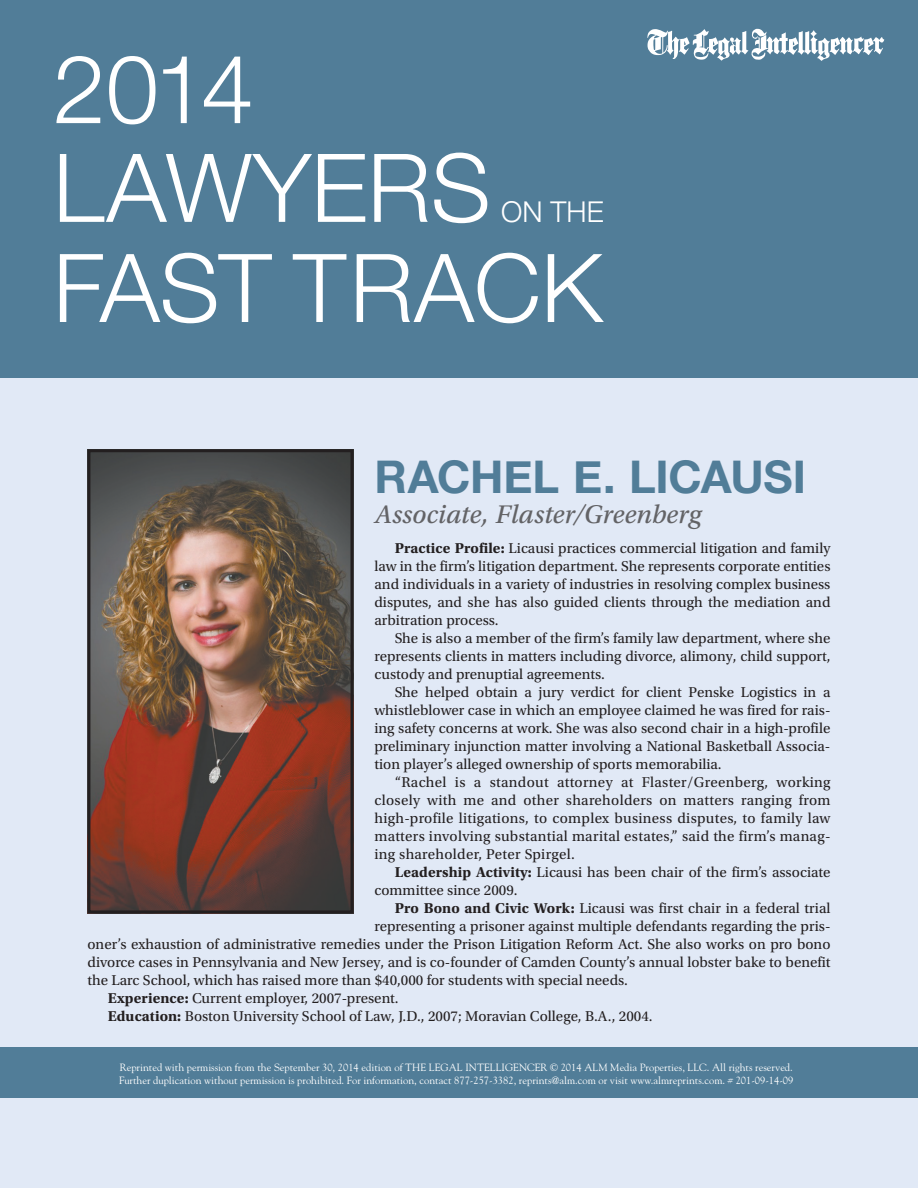
<style>
.page{position:relative;width:918px;height:1188px;background:#e1e9f6}
.page>*{position:absolute;margin:0;border:0;box-sizing:border-box;transform-origin:0 0}
.t1{font:300 95.1px/98.7px "Helvetica Neue";color:#fff}
.t2{font:700 45px "Helvetica Neue";letter-spacing:-.005em;color:#517d98}
.t3{font:300 28.65px "Helvetica Neue";color:#fff}
.t4{font:27px "Utopia Std Capt It";color:#636366}
.t5{font:15px/18px "Utopia Std";color:#231f20;text-align:justify}
.t6{font:10.5px/13.5px "Goudy Std";color:#fff}
.s1{font-weight:700}
</style>
<div class="page">
<div style="left:0;top:0;width:918px;height:378px;background:#517d98"></div>
<img style="left:91px;top:453px;width:258px;height:456px">
<div style="left:87px;top:449px;width:266px;height:464px;border:3px solid #231f20"></div>
<svg style="left:647px;top:29px;width:237px;height:32px"></svg>
<div style="left:0;top:1047px;width:918px;height:51px;background:#517d98"></div>
<h1 class="t1" style="left:53px;top:34px;width:439px">2014<br>LAWYERS</h1>
<h3 class="t3" style="left:501px;top:189px;width:104px">ON THE</h3>
<h1 class="t1" style="left:53px;top:233px;width:551px">FAST TRACK</h1>
<h2 class="t2" style="left:374px;top:442px;width:433px">RACHEL E. LICAUSI</h2>
<h3 class="t4" style="left:374px;top:499px;width:328px">Associate, Flaster/Greenberg</h3>
<p class="t5" style="left:374px;top:539px;width:458px;text-indent:20px"><span class="s1">Practice Profile:</span> Licausi practices commercial litigation and family law in the firm’s litigation department. She represents corporate entities and individuals in a variety of industries in resolving complex business disputes, and she has also guided clients through the mediation and arbitration process.</p>
<p class="t5" style="left:374px;top:629px;width:458px;text-indent:20px">She is also a member of the firm’s family law department, where she represents clients in matters including divorce, alimony, child support, custody and prenuptial agreements.</p>
<p class="t5" style="left:374px;top:683px;width:458px;text-indent:20px">She helped obtain a jury verdict for client Penske Logistics in a whistleblower case in which an employee claimed he was fired for rais&shy;ing safety concerns at work. She was also second chair in a high-profile preliminary injunction matter involving a National Basketball Associa&shy;tion player’s alleged ownership of sports memorabilia.</p>
<p class="t5" style="left:374px;top:773px;width:458px;text-indent:20px">“Rachel is a standout attorney at Flaster/Greenberg, working closely with me and other shareholders on matters ranging from high-profile litigations, to complex business disputes, to family law matters involving substantial marital estates,” said the firm’s manag&shy;ing shareholder, Peter Spirgel.</p>
<p class="t5" style="left:374px;top:863px;width:457px;text-indent:20px"><span class="s1">Leadership Activity:</span> Licausi has been chair of the firm’s associate committee since 2009.</p>
<p class="t5" style="left:395px;top:899px;width:437px"><span class="s1">Pro Bono and Civic Work:</span> Licausi was first chair in a federal trial</p>
<p class="t5" style="left:374px;top:917px;width:458px">representing a prisoner against multiple defendants regarding the pris-</p>
<p class="t5" style="left:87px;top:935px;width:745px">oner’s exhaustion of administrative remedies under the Prison Litigation Reform Act. She also works on pro bono</p>
<p class="t5" style="left:87px;top:953px;width:745px">divorce cases in Pennsylvania and New Jersey, and is co-founder of Camden County’s annual lobster bake to benefit</p>
<p class="t5" style="left:87px;top:971px;width:542px">the Larc School, which has raised more than $40,000 for students with special needs.</p>
<p class="t5" style="left:108px;top:989px;width:292px"><span class="s1">Experience:</span> Current employer, 2007-present.</p>
<p class="t5" style="left:108px;top:1007px;width:546px"><span class="s1">Education:</span> Boston University School of Law, J.D., 2007; Moravian College, B.A., 2004.</p>
<p class="t6" style="left:119px;top:1060px;width:676px">Reprinted with permission from the September 30, 2014 edition of The Legal Intelligencer © 2014 ALM Media Properties, LLC. All rights reserved.<br>Further duplication without permission is prohibited. For information, contact 877-257-3382, reprints@alm.com or visit www.almreprints.com. # 201-09-14-09</p>
</div>
